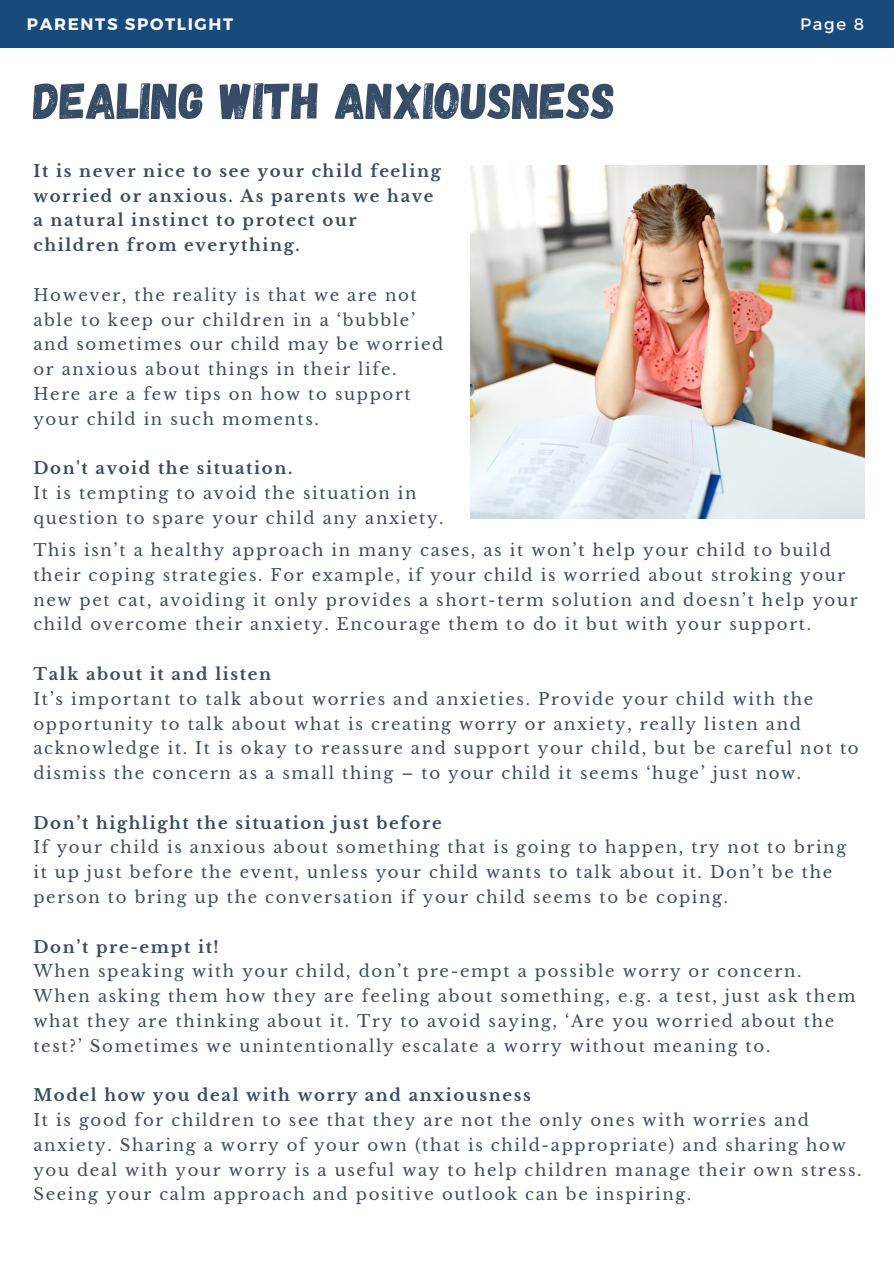
<style>
.page{position:relative;width:894px;height:1264px;background:#fff}
.page>*{position:absolute;margin:0;border:0;box-sizing:border-box;transform-origin:0 0}
.t1{font:51px "Gagalin";color:#374d67}
.t2{font:16.5px/24.8px "Libre Baskerville";letter-spacing:.1em;color:#374d67}
.t3{font:700 16.5px/24.8px "Libre Baskerville";letter-spacing:.1em;color:#374d67}
.t4{font:700 16.5px "Montserrat";letter-spacing:.1em;color:#fafafa}
.t5{font:16.5px "Montserrat";color:#fafafa}
</style>
<div class="page">
<div style="left:0;top:0;width:893px;height:47px;background:#184a7b"></div>
<img style="left:470px;top:166px;width:394px;height:352px">
<p class="t4" style="left:27px;top:14px;width:208px">PARENTS SPOTLIGHT</p>
<p class="t5" style="left:799px;top:14px;width:66px">Page 8</p>
<p class="t1" style="left:33px;top:68px;width:583px">DEALING WITH ANXIOUSNESS</p>
<p class="t3" style="left:33px;top:159px;width:409px">It is never nice to see your child feeling worried or anxious. As parents we have a natural instinct to protect our children from everything.</p>
<p class="t2" style="left:33px;top:282px;width:411px">However, the reality is that we are not able to keep our children in a ‘bubble’ and sometimes our child may be worried or anxious about things in their life.<br>Here are a few tips on how to support your child in such moments.</p>
<p class="t3" style="left:33px;top:456px;width:260px">Don't avoid the situation.</p>
<p class="t2" style="left:33px;top:481px;width:411px">It is tempting to avoid the situation in question to spare your child any anxiety.</p>
<p class="t2" style="left:33px;top:538px;width:825px">This isn’t a healthy approach in many cases, as it won’t help your child to build their coping strategies. For example, if your child is worried about stroking your new pet cat, avoiding it only provides a short-term solution and doesn’t help your child overcome their anxiety. Encourage them to do it but with your support.</p>
<p class="t3" style="left:33px;top:662px;width:239px">Talk about it and listen</p>
<p class="t2" style="left:33px;top:686px;width:826px">It’s important to talk about worries and anxieties. Provide your child with the opportunity to talk about what is creating worry or anxiety, really listen and acknowledge it. It is okay to reassure and support your child, but be careful not to dismiss the concern as a small thing – to your child it seems ‘huge’ just now.</p>
<p class="t3" style="left:33px;top:810px;width:409px">Don’t highlight the situation just before</p>
<p class="t2" style="left:33px;top:835px;width:814px">If your child is anxious about something that is going to happen, try not to bring it up just before the event, unless your child wants to talk about it. Don’t be the person to bring up the conversation if your child seems to be coping.</p>
<p class="t3" style="left:33px;top:934px;width:187px">Don’t pre-empt it!</p>
<p class="t2" style="left:33px;top:959px;width:823px">When speaking with your child, don’t pre-empt a possible worry or concern.<br>When asking them how they are feeling about something, e.g. a test, just ask them what they are thinking about it. Try to avoid saying, ‘Are you worried about the test?’ Sometimes we unintentionally escalate a worry without meaning to.</p>
<p class="t3" style="left:33px;top:1083px;width:499px">Model how you deal with worry and anxiousness</p>
<p class="t2" style="left:33px;top:1107px;width:829px">It is good for children to see that they are not the only ones with worries and anxiety. Sharing a worry of your own (that is child-appropriate) and sharing how you deal with your worry is a useful way to help children manage their own stress.<br>Seeing your calm approach and positive outlook can be inspiring.</p>
</div>
